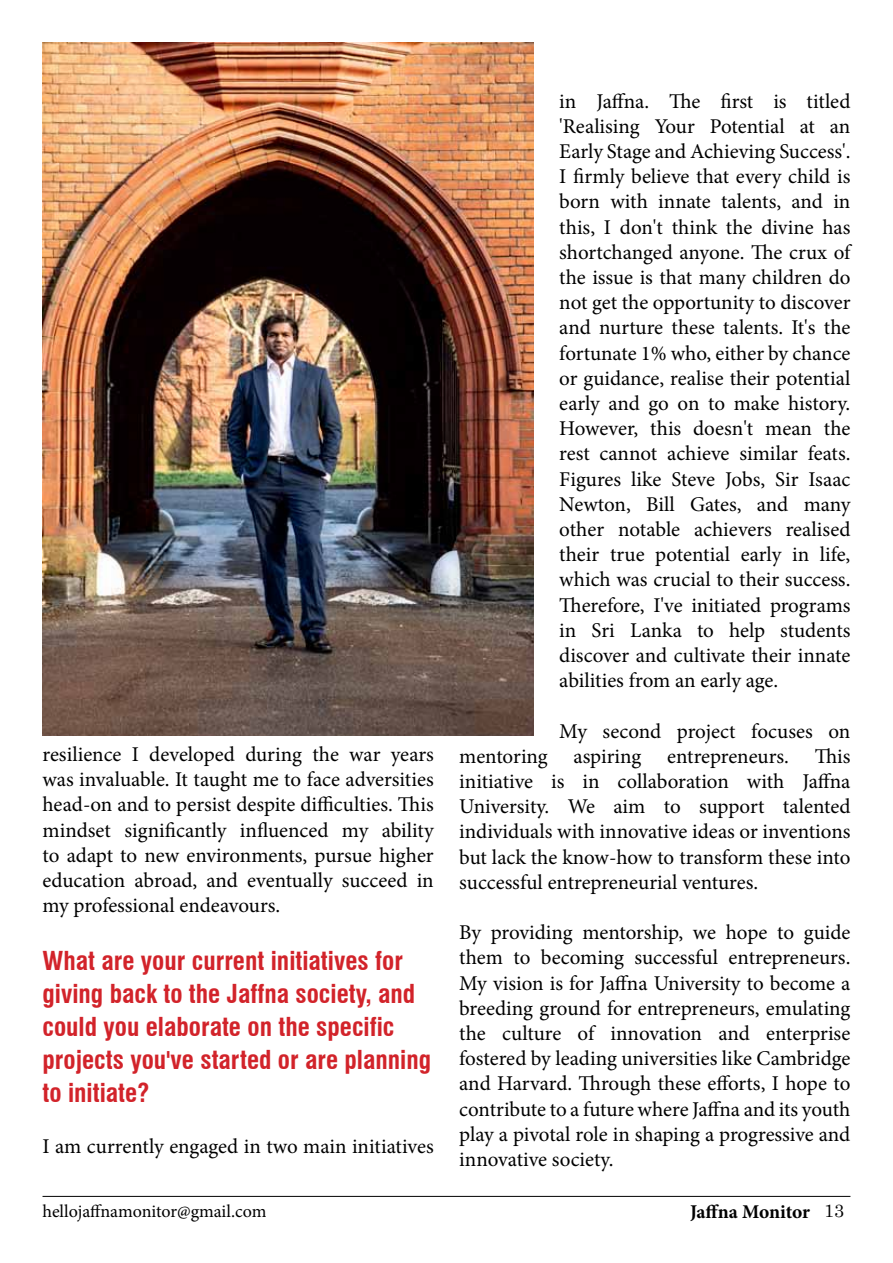
<style>
.page{position:relative;width:893px;height:1263px;background:#fff}
.page>*{position:absolute;margin:0;border:0;box-sizing:border-box;transform-origin:0 0}
.t1{font:700 condensed 25.5px/33px "Swiss 721 BT";color:#d2232a}
.t2{font:21px/25.2px "Minion Pro";color:#000;text-align:justify}
.t3{font:700 19.5px "Minion Pro";letter-spacing:-.01em;color:#000}
.t4{font:18px "Minion Pro";letter-spacing:-.005em;color:#000}
.s1{font-family:"Century";font-weight:400;font-size:18px}
</style>
<div class="page">
<hr style="left:43px;top:1196px;width:807px;height:1px;background:#000">
<img style="left:43px;top:43px;width:491px;height:693px">
<p class="t2" style="left:43px;top:742px;width:393px">resilience I developed during the war years was invaluable. It taught me to face adversities head-on and to persist despite difficulties. This mindset significantly influenced my ability to adapt to new environments, pursue higher education abroad, and eventually succeed in my professional endeavours.</p>
<p class="t1" style="left:43px;top:944px;width:390px">What are your current initiatives for giving back to the Jaffna society, and could you elaborate on the specific projects you've started or are planning to initiate?</p>
<p class="t2" style="left:43px;top:1133px;width:393px">I am currently engaged in two main initiatives</p>
<p class="t2" style="left:559px;top:88px;width:293px">in Jaffna. The first is titled 'Realising Your Potential at an Early Stage and Achieving Success'.<br>I firmly believe that every child is born with innate talents, and in this, I don't think the divine has shortchanged anyone. The crux of the issue is that many children do not get the opportunity to discover and nurture these talents. It's the fortunate 1% who, either by chance or guidance, realise their potential early and go on to make history.<br>However, this doesn't mean the rest cannot achieve similar feats.<br>Figures like Steve Jobs, Sir Isaac Newton, Bill Gates, and many other notable achievers realised their true potential early in life, which was crucial to their success.<br>Therefore, I've initiated programs in Sri Lanka to help students discover and cultivate their innate abilities from an early age.</p>
<p class="t2" style="left:459px;top:718px;width:393px;text-indent:100px">My second project focuses on mentoring aspiring entrepreneurs. This initiative is in collaboration with Jaffna University. We aim to support talented individuals with innovative ideas or inventions but lack the know-how to transform these into successful entrepreneurial ventures.</p>
<p class="t2" style="left:459px;top:920px;width:393px">By providing mentorship, we hope to guide them to becoming successful entrepreneurs.<br>My vision is for Jaffna University to become a breeding ground for entrepreneurs, emulating the culture of innovation and enterprise fostered by leading universities like Cambridge and Harvard. Through these efforts, I hope to contribute to a future where Jaffna and its youth play a pivotal role in shaping a progressive and innovative society.</p>
<p class="t4" style="left:43px;top:1199px;width:225px">hellojaffnamonitor@gmail.com</p>
<p class="t3" style="left:690px;top:1198px;width:156px">Jaffna Monitor <span class="s1">13</span></p>
</div>
